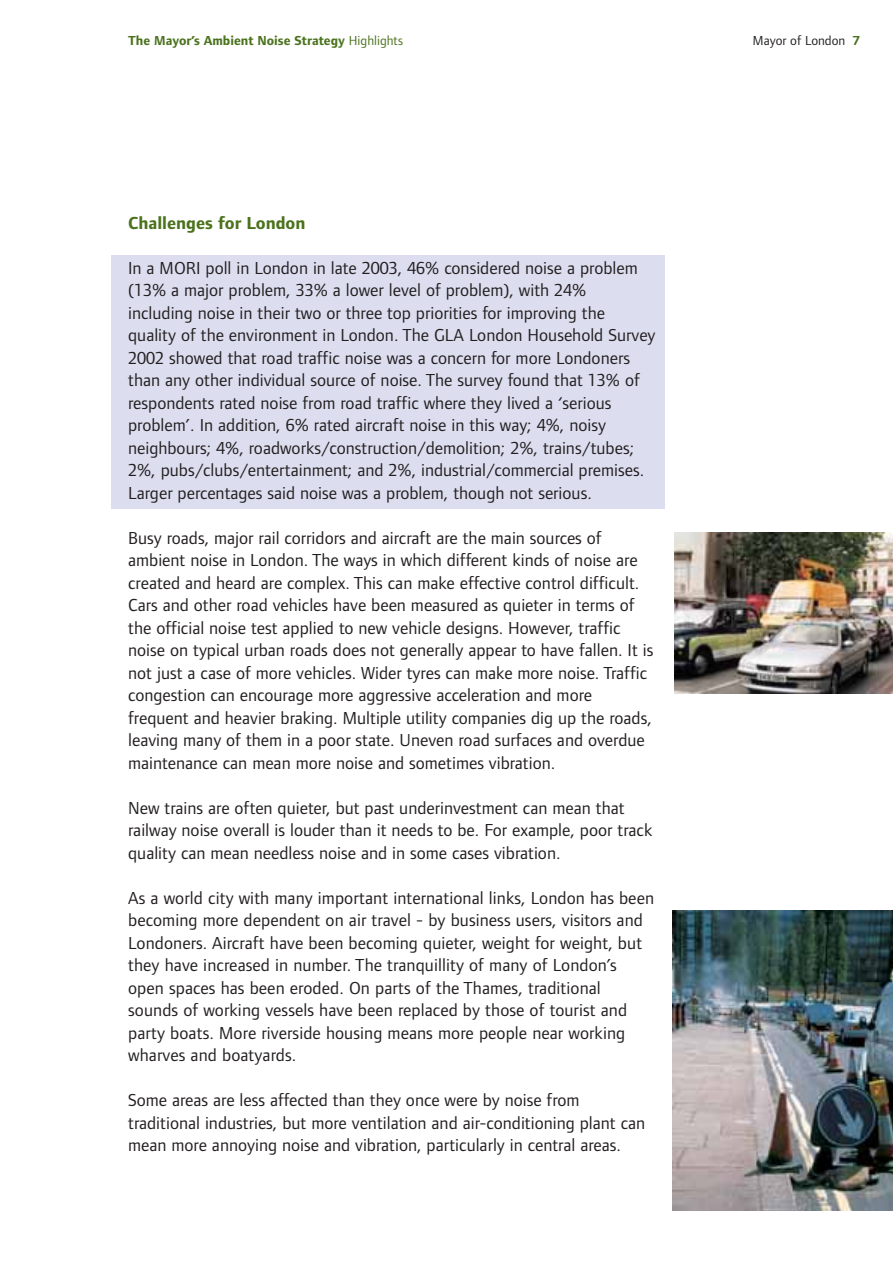
<style>
.page{position:relative;width:893px;height:1263px;background:#fff}
.page>*{position:absolute;margin:0;border:0;box-sizing:border-box;transform-origin:0 0}
.t1{font:18px/22.5px "Foundry Form Sans";color:#231f20}
.t2{font:700 18px "Foundry Form Sans";color:#4b721d}
.t3{font:700 13.5px "Foundry Form Sans";color:#4b721d}
.t4{font:13.5px "Foundry Form Sans";color:#231f20}
.s1{font-weight:400}
.s2{font-weight:700;color:#4b721d}
</style>
<div class="page">
<div style="left:111px;top:256px;width:553px;height:253px;background:#dcdef0"></div>
<img style="left:674px;top:533px;width:218px;height:161px">
<img style="left:672px;top:911px;width:220px;height:300px">
<p class="t3" style="left:128px;top:35px;width:276px">The Mayor’s Ambient Noise Strategy <span class="s1">Highlights</span></p>
<p class="t4" style="left:752px;top:35px;width:108px">Mayor of London <span class="s2">7</span></p>
<p class="t2" style="left:128px;top:216px;width:179px">Challenges for London</p>
<p class="t1" style="left:128px;top:258px;width:529px">In a MORI poll in London in late 2003, 46% considered noise a problem (13% a major problem, 33% a lower level of problem), with 24%<br>including noise in their two or three top priorities for improving the quality of the environment in London. The GLA London Household Survey 2002 showed that road traffic noise was a concern for more Londoners than any other individual source of noise. The survey found that 13% of respondents rated noise from road traffic where they lived a ‘serious problem’. In addition, 6% rated aircraft noise in this way; 4%, noisy neighbours; 4%, roadworks/construction/demolition; 2%, trains/tubes; 2%, pubs/clubs/entertainment; and 2%, industrial/commercial premises.<br>Larger percentages said noise was a problem, though not serious.</p>
<p class="t1" style="left:128px;top:528px;width:526px">Busy roads, major rail corridors and aircraft are the main sources of ambient noise in London. The ways in which different kinds of noise are created and heard are complex. This can make effective control difficult.<br>Cars and other road vehicles have been measured as quieter in terms of the official noise test applied to new vehicle designs. However, traffic noise on typical urban roads does not generally appear to have fallen. It is not just a case of more vehicles. Wider tyres can make more noise. Traffic congestion can encourage more aggressive acceleration and more frequent and heavier braking. Multiple utility companies dig up the roads, leaving many of them in a poor state. Uneven road surfaces and overdue maintenance can mean more noise and sometimes vibration.</p>
<p class="t1" style="left:128px;top:798px;width:525px">New trains are often quieter, but past underinvestment can mean that railway noise overall is louder than it needs to be. For example, poor track quality can mean needless noise and in some cases vibration.</p>
<p class="t1" style="left:128px;top:888px;width:527px">As a world city with many important international links, London has been becoming more dependent on air travel - by business users, visitors and Londoners. Aircraft have been becoming quieter, weight for weight, but they have increased in number. The tranquillity of many of London’s open spaces has been eroded. On parts of the Thames, traditional sounds of working vessels have been replaced by those of tourist and party boats. More riverside housing means more people near working wharves and boatyards.</p>
<p class="t1" style="left:128px;top:1091px;width:518px">Some areas are less affected than they once were by noise from traditional industries, but more ventilation and air-conditioning plant can mean more annoying noise and vibration, particularly in central areas.</p>
</div>
